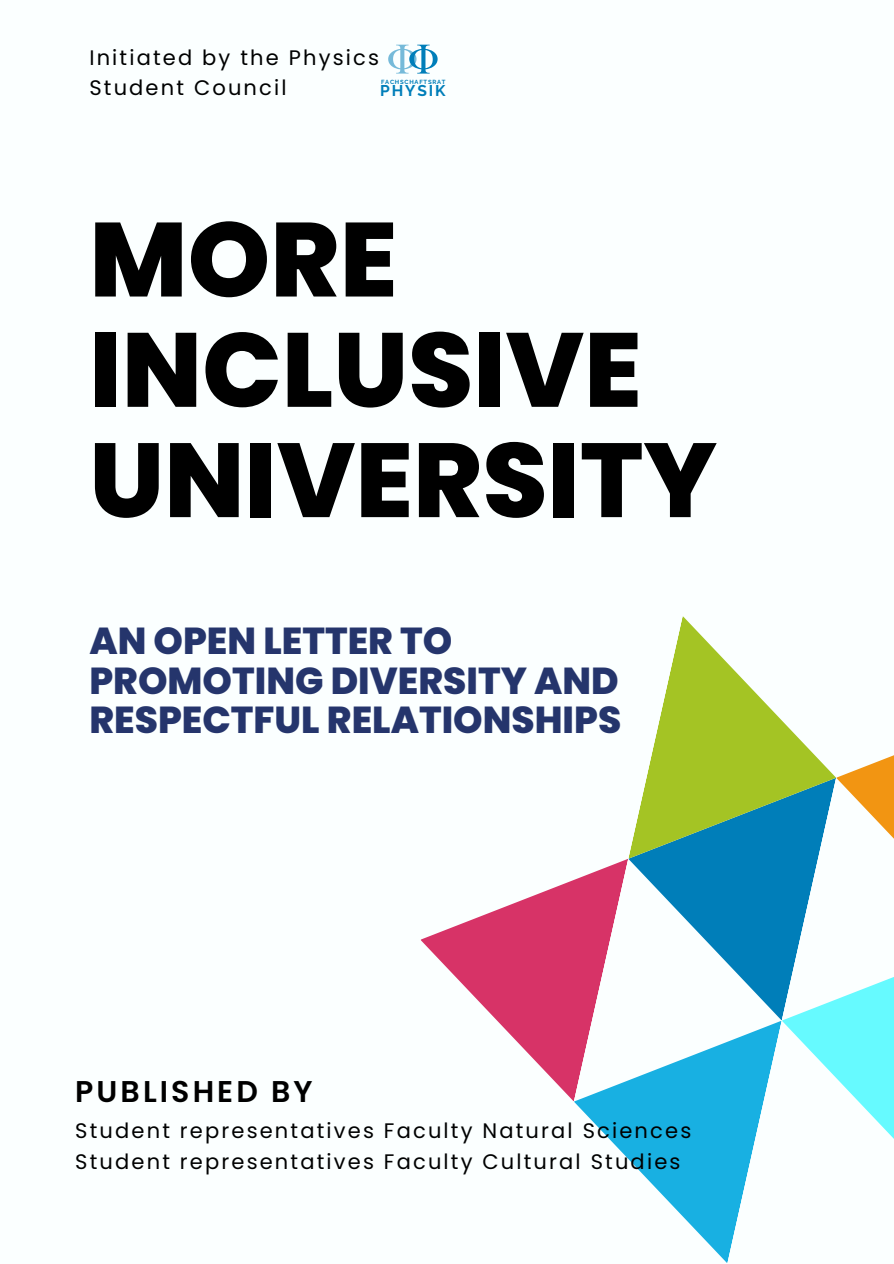
<style>
.page{position:relative;width:894px;height:1264px;background:#fff}
.page>*{position:absolute;margin:0;border:0;box-sizing:border-box;transform-origin:0 0}
.t1{font:800 105px/110.2px "Poppins";color:#000}
.t2{font:800 37.5px/39.3px "Poppins";color:#25356c}
.t3{font:600 30px "Poppins";letter-spacing:.105em;color:#000}
.t4{font:21px/30.3px "Poppins";letter-spacing:.105em;color:#000}
.t5{font:700 15.45px "Raleway";letter-spacing:.12em;color:#007eb9}
.t6{font:700 6px "Raleway";letter-spacing:.13em;color:#007eb9}
</style>
<div class="page">
<div style="left:0;top:0;width:893px;height:1263px;background:#fbffff"></div>
<svg style="left:420px;top:859px;width:208px;height:242px"></svg>
<svg style="left:573px;top:1020px;width:208px;height:243px"></svg>
<svg style="left:628px;top:858px;width:153px;height:162px"></svg>
<svg style="left:628px;top:616px;width:153px;height:242px;fill:#a4c424"></svg>
<svg style="left:781px;top:719px;width:112px;height:419px"></svg>
<svg style="left:388px;top:45px;width:49px;height:29px"></svg>
<p class="t4" style="left:89px;top:42px;width:291px">Initiated by the Physics<br>Student Council</p>
<p class="t6" style="left:381px;top:79px;width:66px">FACHSCHAFTSRAT</p>
<p class="t5" style="left:380px;top:82px;width:67px">PHYSIK</p>
<p class="t1" style="left:89px;top:205px;width:629px">MORE<br>INCLUSIVE<br>UNIVERSITY</p>
<p class="t2" style="left:89px;top:621px;width:533px">AN OPEN LETTER TO<br>PROMOTING DIVERSITY AND<br>RESPECTFUL RELATIONSHIPS</p>
<h1 class="t3" style="left:75px;top:1070px;width:239px">PUBLISHED BY</h1>
<h2 class="t4" style="left:75px;top:1115px;width:617px">Student representatives Faculty Natural Sciences</h2>
<h3 class="t4" style="left:75px;top:1146px;width:606px">Student representatives Faculty Cultural Studies</h3>
</div>
